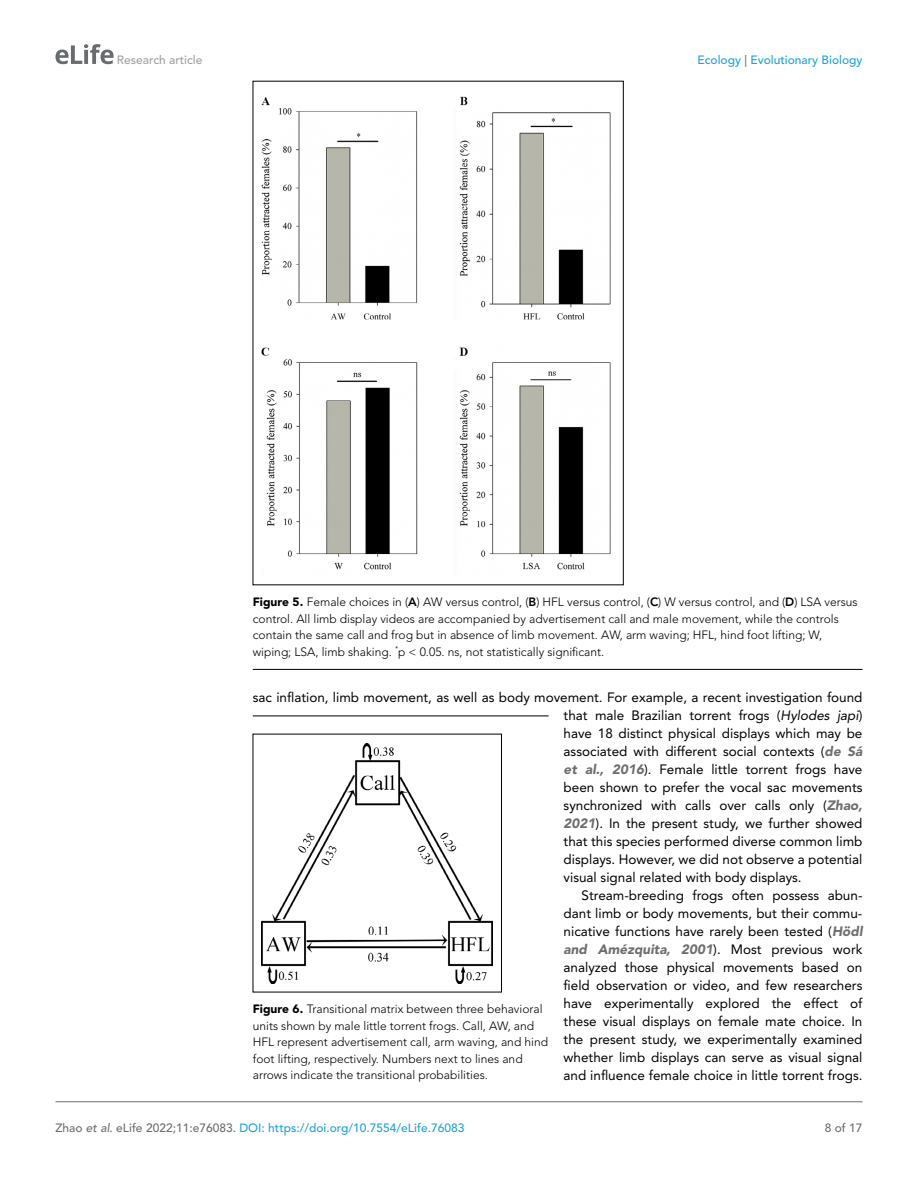
<style>
.page{position:relative;width:918px;height:1188px;background:#fff}
.page>*{position:absolute;margin:0;border:0;box-sizing:border-box;transform-origin:0 0}
.t1{font:13.5px/18px "Avenir LT Std";color:#000;text-align:justify}
.t2{font:300 12px/16.5px "Avenir LT Std";color:#000}
.t3{font:500 12px "Avenir LT Std";color:#1ea4d7}
.t4{font:500 12px "Avenir LT Std";color:#a3a09f}
.t5{font:500 12px "Avenir LT Std";color:#6e6e70}
.s1{color:#6e6e70}
.s2{font-weight:900}
.s3{font-weight:800}
.s4{font-style:italic}
.s5{font-weight:900;font-style:italic;color:#6e6e70}
.s6{font-style:italic;color:#6e6e70}
</style>
<div class="page">
<svg style="left:56px;top:44px;width:58px;height:20px"></svg>
<hr style="left:56px;top:1101px;width:806px;height:1px;background:#6e6e70">
<hr style="left:253px;top:669px;width:609px;height:1px;background:#000">
<img style="left:262px;top:96px;width:349px;height:474px">
<hr style="left:253px;top:716px;width:296px;height:1px;background:#000">
<img style="left:262px;top:743px;width:230px;height:240px">
<p class="t4" style="left:117px;top:53px;width:87px">Research article</p>
<p class="t3" style="left:698px;top:53px;width:166px">Ecology <span class="s1">|</span> Evolutionary Biology</p>
<p class="t2" style="left:253px;top:594px;width:606px"><span class="s2">Figure 5.</span> Female choices in (<span class="s3">A</span>) AW versus control, (<span class="s3">B</span>) HFL versus control, (<span class="s3">C</span>) W versus control, and (<span class="s3">D</span>) LSA versus control. All limb display videos are accompanied by advertisement call and male movement, while the controls contain the same call and frog but in absence of limb movement. AW, arm waving; HFL, hind foot lifting; W, wiping; LSA, limb shaking. <sup>*</sup>p &lt; 0.05. ns, not statistically significant.</p>
<p class="t1" style="left:564px;top:688px;width:300px;text-indent:-311px">sac inflation, limb movement, as well as body movement. For example, a recent investigation found that male Brazilian torrent frogs (<span class="s4">Hylodes japi</span>) have 18 distinct physical displays which may be associated with different social contexts (<span class="s5">de Sá et al., 2016</span>). Female little torrent frogs have been shown to prefer the vocal sac movements synchronized with calls over calls only (<span class="s5">Zhao, 2021</span>). In the present study, we further showed that this species performed diverse common limb displays. However, we did not observe a potential visual signal related with body displays.</p>
<p class="t1" style="left:564px;top:886px;width:300px;text-indent:18px">Stream-breeding frogs often possess abun&shy;dant limb or body movements, but their commu&shy;nicative functions have rarely been tested (<span class="s5">Hödl and Amézquita, 2001</span>). Most previous work analyzed those physical movements based on field observation or video, and few researchers have experimentally explored the effect of these visual displays on female mate choice. In the present study, we experimentally examined whether limb displays can serve as visual signal and influence female choice in little torrent frogs.</p>
<p class="t2" style="left:253px;top:1001px;width:297px"><span class="s2">Figure 6.</span> Transitional matrix between three behavioral units shown by male little torrent frogs. Call, AW, and HFL represent advertisement call, arm waving, and hind foot lifting, respectively. Numbers next to lines and arrows indicate the transitional probabilities.</p>
<p class="t3" style="left:56px;top:1121px;width:410px"><span class="s1">Zhao</span> <span class="s6">et al</span><span class="s1">. eLife 2022;11:e76083.</span> DOI: https://doi.org/10.7554/eLife.76083</p>
<p class="t5" style="left:825px;top:1121px;width:39px">8 of 17</p>
</div>
